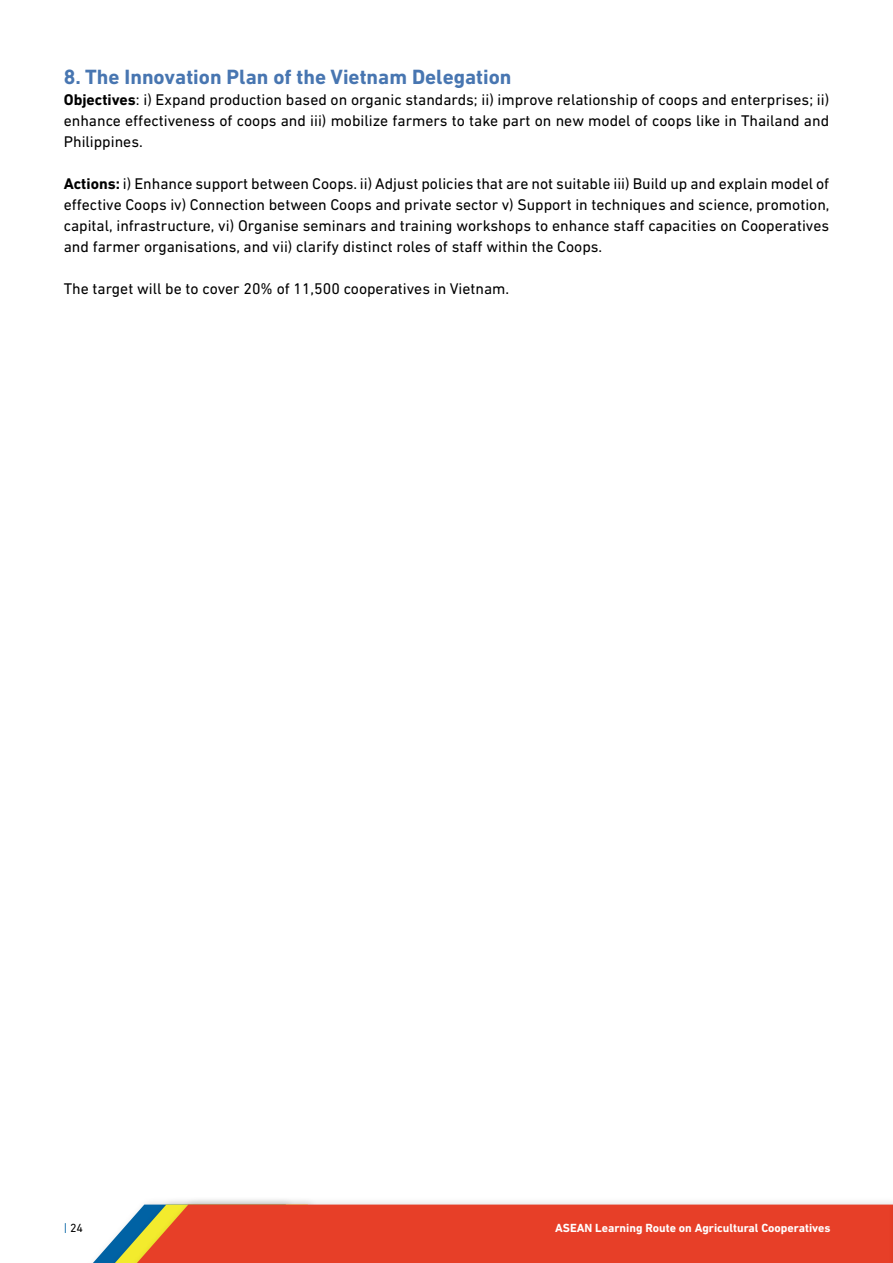
<style>
.page{position:relative;width:893px;height:1263px;background:#fff}
.page>*{position:absolute;margin:0;border:0;box-sizing:border-box;transform-origin:0 0}
.t1{font:700 21px "DIN Next LT Pro";color:#4876b1}
.t2{font:15.75px/21px "DIN Next LT Pro";color:#000;text-align:justify}
.t3{font:700 12px "DIN Next LT Pro";color:#fff}
.t4{font:12px "DIN Next LT Pro";color:#000}
.s1{font-weight:700}
.s2{color:#0062a4}
</style>
<div class="page">
<svg style="left:93px;top:1238px;width:22px;height:25px"></svg>
<div style="left:115px;top:1196px;width:778px;height:67px;background:#000;opacity:.15"></div>
<svg style="left:119px;top:1204px;width:769px;height:59px;background:#e2472e"></svg>
<div style="left:888px;top:1196px;width:5px;height:67px;background:#000;opacity:.15"></div>
<svg style="left:892px;top:1204px;width:1px;height:59px"></svg>
<h1 class="t1" style="left:64px;top:65px;width:449px">8. The Innovation Plan of the Vietnam Delegation</h1>
<p class="t2" style="left:64px;top:89px;width:767px"><span class="s1">Objectives</span>: i) Expand production based on organic standards; ii) improve relationship of coops and enterprises; ii) enhance effectiveness of coops and iii) mobilize farmers to take part on new model of coops like in Thailand and Philippines.</p>
<p class="t2" style="left:64px;top:173px;width:767px"><span class="s1">Actions:</span> i) Enhance support between Coops. ii) Adjust policies that are not suitable iii) Build up and explain model of effective Coops iv) Connection between Coops and private sector v) Support in techniques and science, promotion, capital, infrastructure, vi) Organise seminars and training workshops to enhance staff capacities on Cooperatives and farmer organisations, and vii) clarify distinct roles of staff within the Coops.</p>
<p class="t2" style="left:64px;top:278px;width:447px">The target will be to cover 20% of 11,500 cooperatives in Vietnam.</p>
<p class="t4" style="left:64px;top:1220px;width:21px"><span class="s2">|</span> 24</p>
<p class="t3" style="left:555px;top:1220px;width:277px">ASEAN Learning Route on Agricultural Cooperatives</p>
</div>
